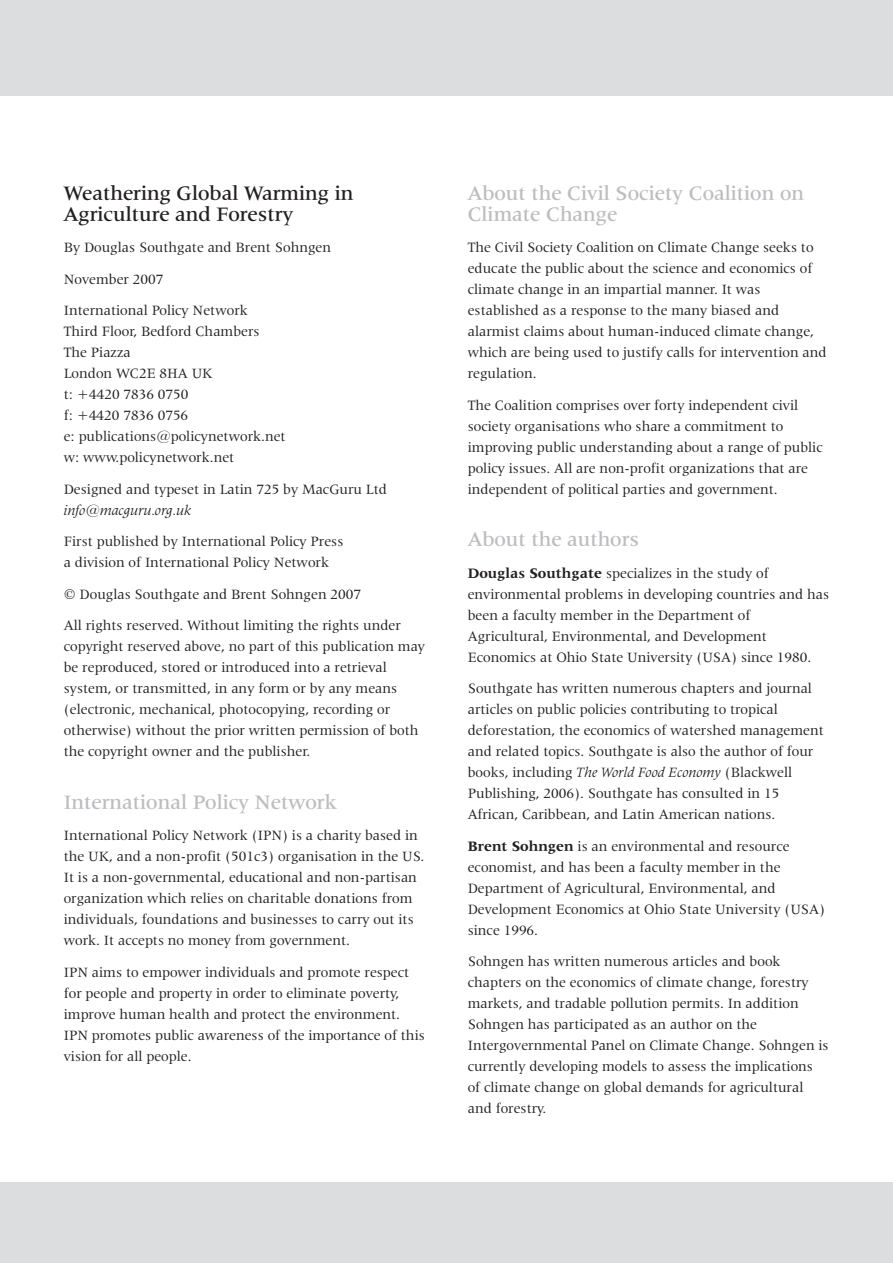
<style>
.page{position:relative;width:893px;height:1263px;background:#fff}
.page>*{position:absolute;margin:0;border:0;box-sizing:border-box;transform-origin:0 0}
.jh_b-head{font:500 21px/21px "Latin 725 BT";color:#bcbdc0}
.jh_b-head-2{font:500 21px/21px "Latin 725 BT";color:#231f20}
.jh_body{font:14.7px/21px "Latin 725 BT";color:#231f20}
.jh_extract{font:14.7px/21px "Latin 725 BT";color:#231f20}
.jh_extract-2{font:italic 14.7px "Latin 725 BT";color:#231f20}
.s1{font-weight:700}
.s2{font-style:italic}
</style>
<div class="page">
<div style="left:0;top:1182px;width:893px;height:81px;background:#dcdddf"></div>
<div style="left:0;top:0;width:893px;height:96px;background:#dcdddf"></div>
<p class="jh_b-head-2" style="left:64px;top:182px;width:291px">Weathering Global Warming in<br>Agriculture and Forestry</p>
<p class="jh_extract" style="left:64px;top:237px;width:269px">By Douglas Southgate and Brent Sohngen</p>
<p class="jh_extract" style="left:64px;top:268px;width:101px">November 2007</p>
<p class="jh_extract" style="left:64px;top:300px;width:186px">International Policy Network</p>
<p class="jh_extract" style="left:64px;top:321px;width:197px">Third Floor, Bedford Chambers</p>
<p class="jh_extract" style="left:64px;top:342px;width:68px">The Piazza</p>
<p class="jh_extract" style="left:64px;top:363px;width:150px">London WC2E 8HA UK</p>
<p class="jh_extract" style="left:64px;top:384px;width:126px">t: +4420 7836 0750</p>
<p class="jh_extract" style="left:64px;top:405px;width:126px">f: +4420 7836 0756</p>
<p class="jh_extract" style="left:64px;top:426px;width:223px">e: publications@policynetwork.net</p>
<p class="jh_extract" style="left:64px;top:447px;width:172px">w: www.policynetwork.net</p>
<p class="jh_extract" style="left:64px;top:478px;width:325px">Designed and typeset in Latin 725 by MacGuru Ltd</p>
<p class="jh_extract-2" style="left:64px;top:502px;width:130px">info@macguru.org.uk</p>
<p class="jh_extract" style="left:64px;top:531px;width:281px">First published by International Policy Press</p>
<p class="jh_extract" style="left:64px;top:552px;width:267px">a division of International Policy Network</p>
<p class="jh_extract" style="left:64px;top:583px;width:299px">© Douglas Southgate and Brent Sohngen 2007</p>
<p class="jh_extract" style="left:64px;top:615px;width:363px">All rights reserved. Without limiting the rights under copyright reserved above, no part of this publication may be reproduced, stored or introduced into a retrieval system, or transmitted, in any form or by any means (electronic, mechanical, photocopying, recording or otherwise) without the prior written permission of both the copyright owner and the publisher.</p>
<p class="jh_b-head" style="left:64px;top:791px;width:275px">International Policy Network</p>
<p class="jh_body" style="left:64px;top:825px;width:362px">International Policy Network (IPN) is a charity based in the UK, and a non-profit (501c3) organisation in the US.<br>It is a non-governmental, educational and non-partisan organization which relies on charitable donations from individuals, foundations and businesses to carry out its work. It accepts no money from government.</p>
<p class="jh_body" style="left:64px;top:961px;width:363px">IPN aims to empower individuals and promote respect for people and property in order to eliminate poverty, improve human health and protect the environment.<br>IPN promotes public awareness of the importance of this vision for all people.</p>
<p class="jh_b-head" style="left:468px;top:182px;width:338px">About the Civil Society Coalition on<br>Climate Change</p>
<p class="jh_body" style="left:468px;top:237px;width:360px">The Civil Society Coalition on Climate Change seeks to educate the public about the science and economics of climate change in an impartial manner. It was established as a response to the many biased and alarmist claims about human-induced climate change, which are being used to justify calls for intervention and regulation.</p>
<p class="jh_body" style="left:468px;top:394px;width:357px">The Coalition comprises over forty independent civil society organisations who share a commitment to improving public understanding about a range of public policy issues. All are non-profit organizations that are independent of political parties and government.</p>
<p class="jh_b-head" style="left:468px;top:529px;width:173px">About the authors</p>
<p class="jh_body" style="left:468px;top:562px;width:363px"><span class="s1">Douglas Southgate</span> specializes in the study of environmental problems in developing countries and has been a faculty member in the Department of Agricultural, Environmental, and Development Economics at Ohio State University (USA) since 1980.</p>
<p class="jh_body" style="left:468px;top:678px;width:358px">Southgate has written numerous chapters and journal articles on public policies contributing to tropical deforestation, the economics of watershed management and related topics. Southgate is also the author of four books, including <span class="s2">The World Food Economy</span> (Blackwell Publishing, 2006). Southgate has consulted in 15<br>African, Caribbean, and Latin American nations.</p>
<p class="jh_body" style="left:468px;top:835px;width:359px"><span class="s1">Brent Sohngen</span> is an environmental and resource economist, and has been a faculty member in the Department of Agricultural, Environmental, and Development Economics at Ohio State University (USA) since 1996.</p>
<p class="jh_body" style="left:468px;top:951px;width:362px">Sohngen has written numerous articles and book chapters on the economics of climate change, forestry markets, and tradable pollution permits. In addition Sohngen has participated as an author on the Intergovernmental Panel on Climate Change. Sohngen is currently developing models to assess the implications of climate change on global demands for agricultural and forestry.</p>
</div>
